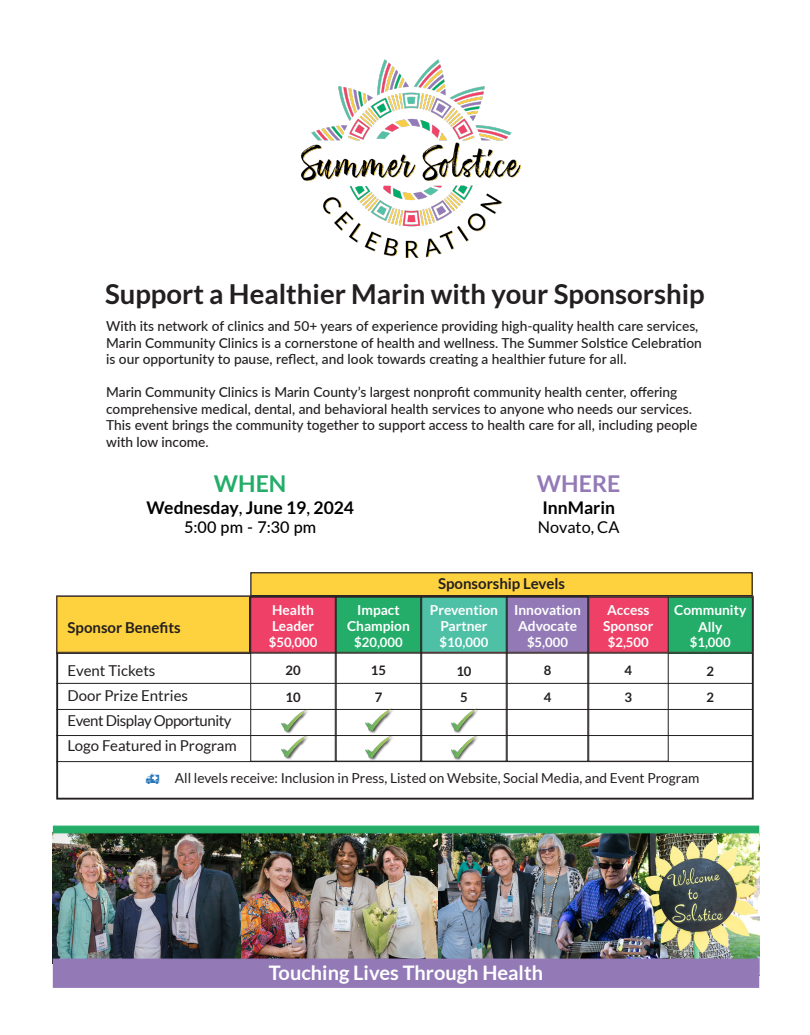
<style>
.page{position:relative;width:810px;height:1035px;background:#fff}
.page>*{position:absolute;margin:0;border:0;box-sizing:border-box;transform-origin:0 0}
.t1{font:700 27.5px "Lato";color:#231f20}
.t2{font:700 23.12px "Lato";color:#937ab7}
.t3{font:700 23.12px "Lato";color:#23ad69}
.t4{font:700 20px "Lato";color:#fff}
.t5{font:700 17.5px "Lato";color:#000}
.t6{font:500 16.25px "Lato";color:#000}
.t7{font:16.25px "Lato";color:#000}
.t8{font:15px/25px "Lato";color:#231f20}
.t9{font:700 15px "Lato";color:#231f20}
.t10{font:500 13.75px/16.5px "Lato";color:#231f20}
.t11{font:700 13.75px/16.2px "Lato";color:#fff}
.t12{font:13.75px "Lato";color:#231f20}
.t13{font:700 13.12px "Lato";color:#fff}
.t14{font:700 13.12px/26.2px "Lato";color:#231f20}
.s1{font-weight:400}
</style>
<div class="page">
<div style="left:251px;top:573px;width:501px;height:23px;background:#fed23e"></div>
<div style="left:250px;top:572px;width:503px;height:24px;border:1px solid #231f20"></div>
<div style="left:251px;top:596px;width:418px;height:57px;background:#ef4067"></div>
<div style="left:401px;top:597px;width:163px;height:55px;background:#4ec0a6"></div>
<div style="left:669px;top:597px;width:84px;height:57px;background:#23ad69"></div>
<img style="left:302px;top:59px;width:218px;height:198px">
<img style="left:661px;top:833px;width:98px;height:126px">
<img style="left:437px;top:833px;width:118px;height:126px">
<img style="left:241px;top:833px;width:196px;height:126px">
<img style="left:555px;top:833px;width:106px;height:126px">
<img style="left:53px;top:833px;width:188px;height:126px">
<div style="left:507px;top:596px;width:81px;height:57px;background:#937ab7"></div>
<div style="left:53px;top:826px;width:706px;height:7px;background:#23ad69"></div>
<div style="left:336px;top:596px;width:85px;height:57px;background:#23ad69"></div>
<div style="left:56px;top:596px;width:698px;height:204px;border:2px solid #231f20"></div>
<div style="left:57px;top:596px;width:193px;height:57px;background:#fed23e"></div>
<div style="left:588px;top:596px;width:81px;height:166px;border:1px solid #231f20"></div>
<div style="left:56px;top:596px;width:698px;height:57px;border:1px solid #5c4539"></div>
<div style="left:507px;top:596px;width:81px;height:166px;border:1px solid #231f20"></div>
<div style="left:421px;top:596px;width:86px;height:166px;border:1px solid #231f20"></div>
<div style="left:336px;top:596px;width:85px;height:166px;border:1px solid #231f20"></div>
<div style="left:250px;top:596px;width:86px;height:166px;border:1px solid #231f20"></div>
<hr style="left:56px;top:683px;width:697px;height:1px;background:#231f20">
<hr style="left:56px;top:735px;width:697px;height:1px;background:#231f20">
<hr style="left:56px;top:709px;width:697px;height:1px;background:#231f20">
<hr style="left:56px;top:761px;width:697px;height:1px;background:#231f20">
<hr style="left:56px;top:653px;width:697px;height:1px;background:#231f20">
<div style="left:53px;top:959px;width:706px;height:29px;background:#937ab7;border:1px solid #937ab7"></div>
<div style="left:281px;top:709px;width:29px;height:25px;background:#fff"></div>
<img style="left:281px;top:710px;width:27px;height:23px">
<div style="left:365px;top:709px;width:29px;height:24px;background:#231f20;opacity:.75"></div>
<img style="left:365px;top:709px;width:27px;height:23px">
<div style="left:451px;top:709px;width:29px;height:24px;background:#fff"></div>
<img style="left:451px;top:709px;width:26px;height:23px">
<div style="left:281px;top:735px;width:29px;height:25px;background:#fff"></div>
<img style="left:281px;top:736px;width:27px;height:23px">
<div style="left:365px;top:736px;width:29px;height:24px;background:#231f20;opacity:.75"></div>
<img style="left:365px;top:736px;width:27px;height:23px">
<img style="left:451px;top:736px;width:26px;height:23px">
<h1 class="t1" style="left:105px;top:278px;width:601px">Support a Healthier Marin with your Sponsorship</h1>
<p class="t10" style="left:106px;top:317px;width:597px">With its network of clinics and 50+ years of experience providing high-quality health care services,<br>Marin Community Clinics is a cornerstone of health and wellness. The Summer Solstice Celebration is our opportunity to pause, reflect, and look towards creating a healthier future for all.</p>
<p class="t10" style="left:106px;top:383px;width:593px">Marin Community Clinics is Marin County’s largest nonprofit community health center, offering comprehensive medical, dental, and behavioral health services to anyone who needs our services.<br>This event brings the community together to support access to health care for all, including people with low income.</p>
<h2 class="t3" style="left:214px;top:470px;width:74px">WHEN</h2>
<p class="t5" style="left:146px;top:497px;width:209px">Wednesday<span class="s1">,</span> June 19<span class="s1">,</span> 2024</p>
<p class="t6" style="left:184px;top:515px;width:134px">5:00 pm - 7:30 pm</p>
<p class="t9" style="left:68px;top:619px;width:115px">Sponsor Benefits</p>
<p class="t8" style="left:68px;top:658px;width:171px">Event Tickets<br>Door Prize Entries<br>Event Display Opportunity<br>Logo Featured in Program</p>
<p class="t11" style="left:272px;top:601px;width:44px">Health<br>Leader</p>
<p class="t13" style="left:269px;top:634px;width:50px">$50,000</p>
<p class="t14" style="left:286px;top:657px;width:17px">20<br>10</p>
<p class="t11" style="left:347px;top:601px;width:64px;text-align:center">Impact<br>Champion</p>
<p class="t13" style="left:354px;top:634px;width:50px">$20,000</p>
<p class="t14" style="left:371px;top:657px;width:17px">15<br>7</p>
<h2 class="t2" style="left:537px;top:470px;width:85px">WHERE</h2>
<p class="t5" style="left:542px;top:497px;width:74px">InnMarin</p>
<p class="t7" style="left:538px;top:518px;width:83px">Novato, CA</p>
<p class="t9" style="left:438px;top:575px;width:128px">Sponsorship Levels</p>
<p class="t11" style="left:430px;top:601px;width:70px;text-align:center">Prevention<br>Partner</p>
<p class="t13" style="left:440px;top:635px;width:50px">$10,000</p>
<p class="t14" style="left:456px;top:658px;width:17px">10<br>5</p>
<p class="t11" style="left:514px;top:601px;width:68px">Innovation<br>Advocate</p>
<p class="t13" style="left:527px;top:634px;width:43px">$5,000</p>
<p class="t14" style="left:544px;top:657px;width:9px">8<br>4</p>
<p class="t11" style="left:603px;top:601px;width:52px">Access<br>Sponsor</p>
<p class="t13" style="left:608px;top:634px;width:43px">$2,500</p>
<p class="t14" style="left:624px;top:657px;width:9px">4<br>3</p>
<p class="t11" style="left:674px;top:602px;width:74px;text-align:center">Community<br>Ally</p>
<p class="t13" style="left:690px;top:635px;width:43px">$1,000</p>
<p class="t14" style="left:706px;top:658px;width:9px">2<br>2</p>
<p class="t12" style="left:175px;top:771px;width:526px">All levels receive: Inclusion in Press, Listed on Website, Social Media, and Event Program</p>
<h3 class="t4" style="left:269px;top:961px;width:276px">Touching Lives Through Health</h3>
</div>
